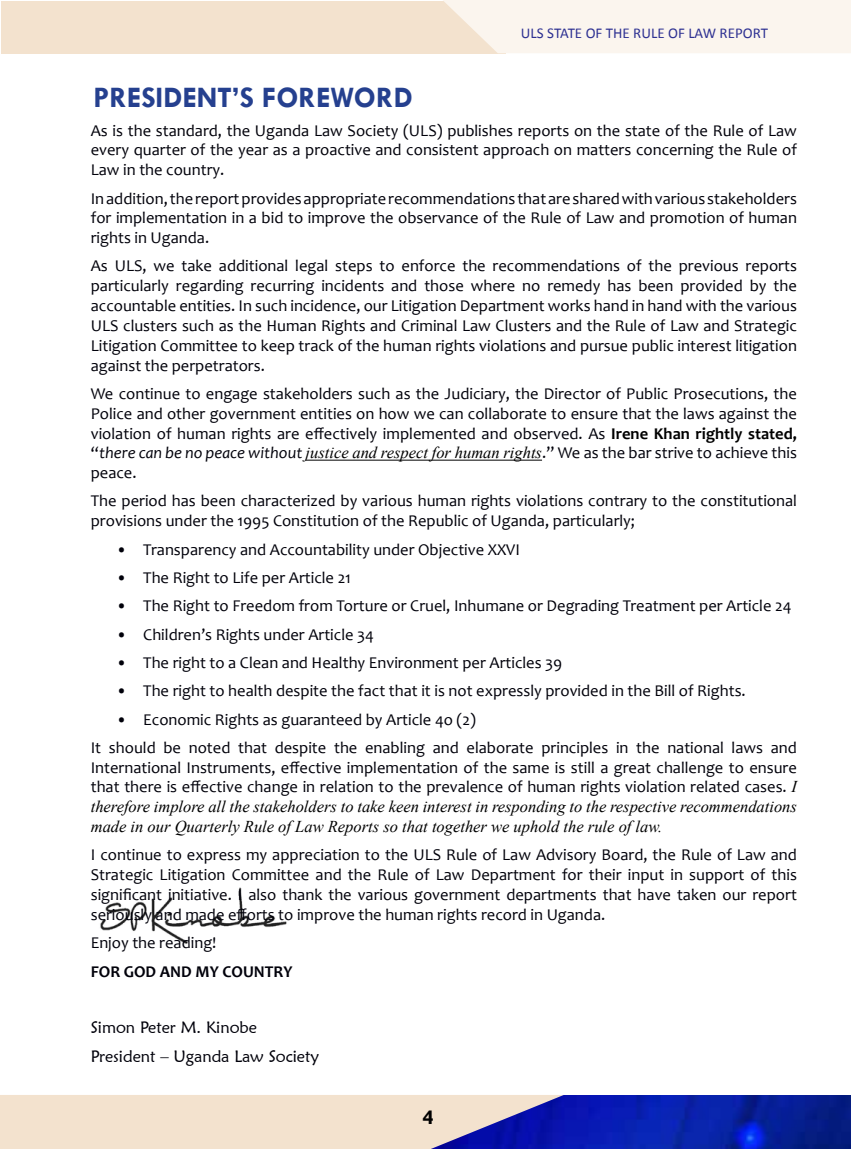
<style>
.page{position:relative;width:851px;height:1149px;background:#fff}
.page>*{position:absolute;margin:0;border:0;box-sizing:border-box;transform-origin:0 0}
.t1{font:700 30px "Tw Cen";color:#25408f}
.t2{font:700 21px "Tw Cen";color:#000}
.t3{font:16.5px/19.8px "Candara";color:#00000a;text-align:justify}
.t4{font:italic 16.5px/19.8px "Times New Roman";color:#000}
.t5{font:16.5px/28.3px "Maiandra GD";color:#00000a}
.t6{font:700 16.5px "Candara";color:#00000a}
.t7{font:15px "Calibri";color:#2e3192}
.s1{font-weight:700;color:#000}
.s2{font-style:italic}
.s3{font-family:"Times New Roman";font-style:italic;color:#000}
</style>
<div class="page">
<img style="left:563px;top:1095px;width:287px;height:52px">
<svg style="left:0;top:1095px;width:563px;height:53px;background:#d7c9c9"></svg>
<div style="left:1px;top:1px;width:504px;height:52px;background:#f3e2ce"></div>
<div style="left:443px;top:0;width:407px;height:53px;background:#fbf5ee"></div>
<img style="left:100px;top:887px;width:187px;height:57px">
<hr style="left:305px;top:459px;width:237px;height:1px;background:#000">
<p class="t7" style="left:521px;top:23px;width:248px">ULS STATE OF THE RULE OF LAW REPORT</p>
<h1 class="t1" style="left:93px;top:80px;width:203px">PRESIDENT’S FOREWORD</h1>
<p class="t3" style="left:91px;top:120px;width:707px">As is the standard, the Uganda Law Society (ULS) publishes reports on the state of the Rule of Law every quarter of the year as a proactive and consistent approach on matters concerning the Rule of Law in the country.</p>
<p class="t3" style="left:91px;top:188px;width:707px">In addition, the report provides appropriate recommendations that are shared with various stakeholders for implementation in a bid to improve the observance of the Rule of Law and promotion of human rights in Uganda.</p>
<p class="t3" style="left:91px;top:256px;width:707px">As ULS, we take additional legal steps to enforce the recommendations of the previous reports particularly regarding recurring incidents and those where no remedy has been provided by the accountable entities. In such incidence, our Litigation Department works hand in hand with the various ULS clusters such as the Human Rights and Criminal Law Clusters and the Rule of Law and Strategic Litigation Committee to keep track of the human rights violations and pursue public interest litigation against the perpetrators.</p>
<p class="t3" style="left:91px;top:383px;width:707px">We continue to engage stakeholders such as the Judiciary, the Director of Public Prosecutions, the Police and other government entities on how we can collaborate to ensure that the laws against the violation of human rights are effectively implemented and observed. As <span class="s1">Irene Khan rightly stated, </span>“<span class="s2">there can be no peace without</span> <span class="s3">justice and respect for human rights</span>.” We as the bar strive to achieve this peace.</p>
<p class="t3" style="left:91px;top:491px;width:707px">The period has been characterized by various human rights violations contrary to the constitutional provisions under the 1995 Constitution of the Republic of Uganda, particularly;</p>
<p class="t3" style="left:116px;top:539px;width:405px">• Transparency and Accountability under Objective XXVI</p>
<p class="t3" style="left:116px;top:567px;width:236px">• The Right to Life per Article 21</p>
<p class="t3" style="left:116px;top:595px;width:676px">• The Right to Freedom from Torture or Cruel, Inhumane or Degrading Treatment per Article 24</p>
<p class="t3" style="left:116px;top:624px;width:259px">• Children’s Rights under Article 34</p>
<p class="t3" style="left:116px;top:652px;width:447px">• The right to a Clean and Healthy Environment per Articles 39</p>
<p class="t3" style="left:116px;top:680px;width:631px">• The right to health despite the fact that it is not expressly provided in the Bill of Rights.</p>
<p class="t3" style="left:91px;top:704px;width:707px;line-height:28.3px;text-indent:26px">• Economic Rights as guaranteed by Article 4o (2)<br>It should be noted that despite the enabling and elaborate principles in the national laws and</p>
<p class="t3" style="left:91px;top:757px;width:707px">International Instruments, effective implementation of the same is still a great challenge to ensure that there is effective change in relation to the prevalence of human rights violation related cases. <span class="s3">I</span></p>
<p class="t4" style="left:91px;top:796px;width:707px">therefore implore all the stakeholders to take keen interest in responding to the respective recommendations made in our Quarterly Rule of Law Reports so that together we uphold the rule of law.</p>
<p class="t3" style="left:91px;top:844px;width:707px">I continue to express my appreciation to the ULS Rule of Law Advisory Board, the Rule of Law and Strategic Litigation Committee and the Rule of Law Department for their input in support of this significant initiative. I also thank the various government departments that have taken our report seriously and made efforts to improve the human rights record in Uganda.</p>
<p class="t3" style="left:91px;top:932px;width:127px">Enjoy the reading!</p>
<p class="t6" style="left:91px;top:960px;width:203px">FOR GOD AND MY COUNTRY</p>
<p class="t5" style="left:91px;top:1012px;width:230px">Simon Peter M. Kinobe<br>President – Uganda Law Society</p>
<p class="t2" style="left:422px;top:1104px;width:13px">4</p>
</div>
